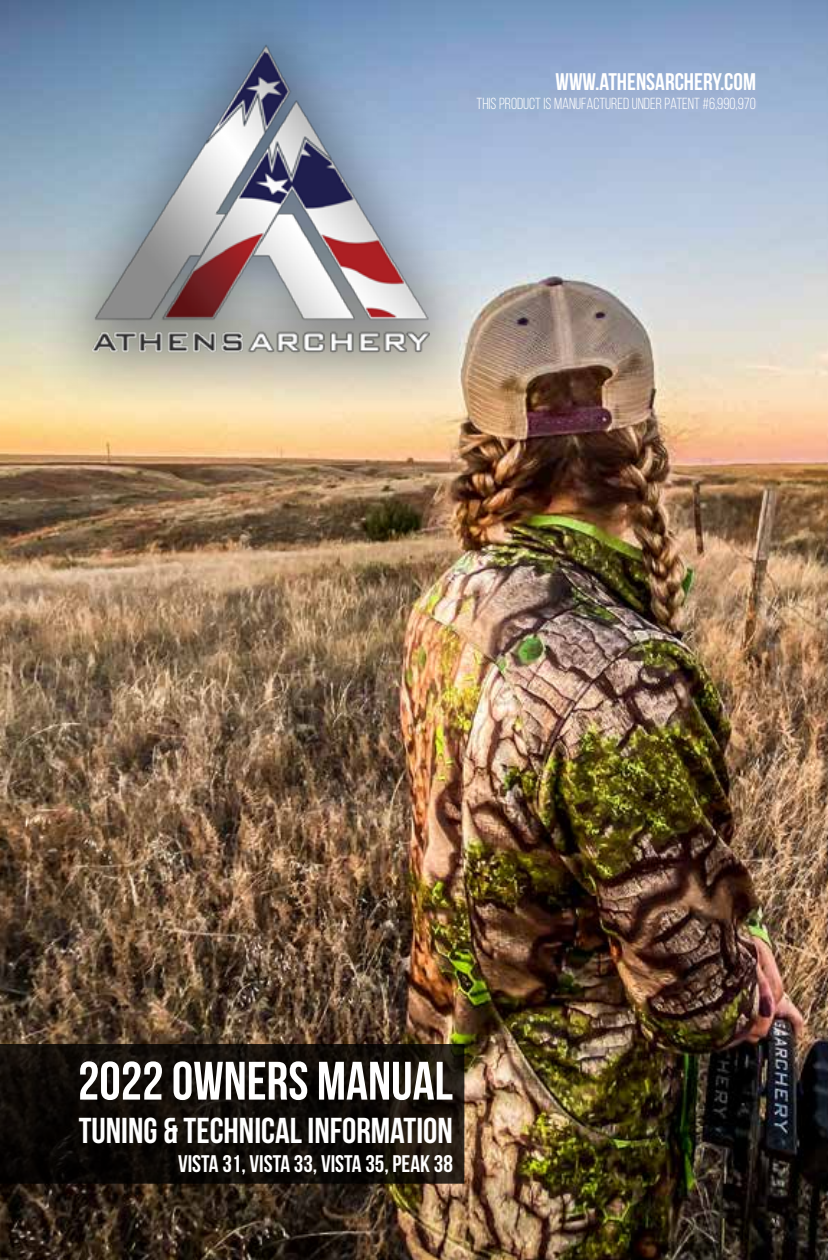
<style>
.page{position:relative;width:828px;height:1260px;background:#fff}
.page>*{position:absolute;margin:0;border:0;box-sizing:border-box;transform-origin:0 0}
.t1{font:54px "Bebas Neue";color:#fff}
.t2{font:36px "Bebas Neue";color:#fff}
.t3{font:24px "Bebas Neue";color:#fff}
.t4{font:700 24px "Bebas Neue";color:#fff}
.t5{font:16px "Bebas Neue";color:#fff}
</style>
<div class="page">
<img style="left:0;top:0;width:828px;height:1260px">
<svg style="left:0;top:1044px;width:464px;height:140px;background:#100c08"></svg>
<div style="left:37px;top:0;width:448px;height:410px;background:#000;opacity:.34"></div>
<img style="left:86px;top:31px;width:350px;height:351px">
<h3 class="t4" style="left:556px;top:69px;width:202px">WWW.ATHENSARCHERY.COM</h3>
<p class="t5" style="left:477px;top:95px;width:281px">THIS PRODUCT IS MANUFACTURED UNDER PATENT #6,990,970</p>
<h1 class="t1" style="left:78px;top:1051px;width:376px">2022 OWNERS MANUAL</h1>
<h2 class="t2" style="left:79px;top:1111px;width:376px">TUNING &amp; TECHNICAL INFORMATION</h2>
<h3 class="t3" style="left:178px;top:1150px;width:276px">VISTA 31, VISTA 33, VISTA 35, PEAK 38</h3>
</div>
